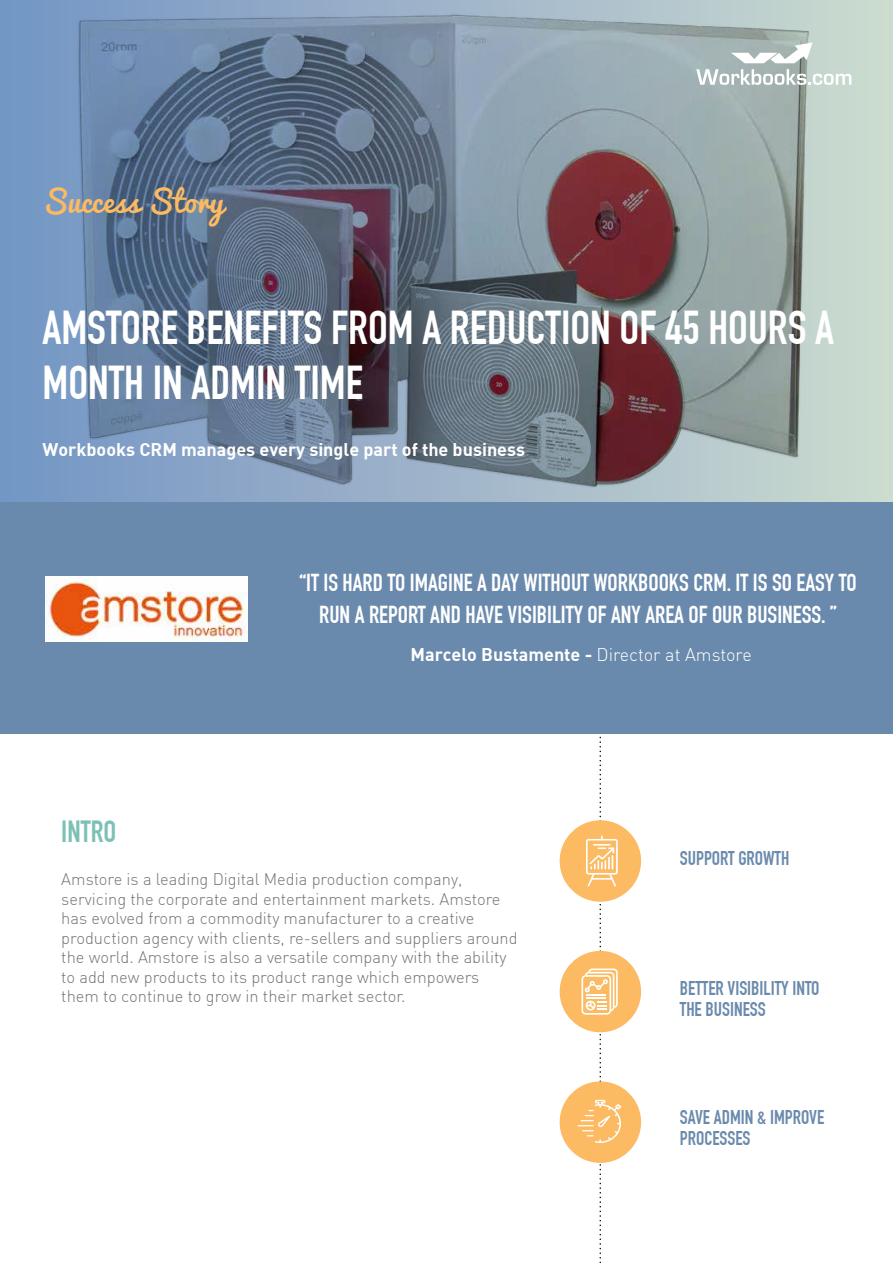
<style>
.page{position:relative;width:893px;height:1263px;background:#fff}
.page>*{position:absolute;margin:0;border:0;box-sizing:border-box;transform-origin:0 0}
.t1{font:700 46.5px/55.5px "DIN Condensed";color:#fff}
.t2{font:30px "Pacifico";color:#fcba63}
.t3{font:700 30px "DIN Condensed";color:#7dc0b6}
.t4{font:700 24px/31.5px "DIN Condensed";color:#fff;text-align:center}
.t5{font:700 19.5px/21px "DIN Condensed";color:#6a8aad}
.t6{font:18px "DIN Bold";color:#fff}
.t7{font:16.5px/19.5px "DIN Light Alternate";color:#767576}
.s1{font-family:"DIN Light Alternate"}
</style>
<div class="page">
<svg style="left:0;top:0;width:893px;height:502px;background:#7e8c9c"></svg>
<div style="left:560px;top:820px;width:81px;height:82px;background:#fcba63;border-radius:50%"></div>
<div style="left:560px;top:951px;width:81px;height:81px;background:#fcba63;border-radius:50%"></div>
<div style="left:560px;top:1081px;width:81px;height:82px;background:#fcba63;border-radius:50%"></div>
<div style="left:0;top:502px;width:893px;height:231px;background:#6a8aad"></div>
<svg style="left:696px;top:69px;width:155px;height:16px"></svg>
<svg style="left:731px;top:43px;width:82px;height:20px"></svg>
<img style="left:45px;top:576px;width:203px;height:66px">
<svg style="left:577px;top:733px;width:44px;height:530px"></svg>
<h2 class="t2" style="left:43px;top:186px;width:182px">Success Story</h2>
<h1 class="t1" style="left:43px;top:300px;width:793px">AMSTORE BENEFITS FROM A REDUCTION OF 45 HOURS A<br>MONTH IN ADMIN TIME</h1>
<p class="t6" style="left:43px;top:438px;width:484px">Workbooks CRM manages every single part of the business</p>
<h3 class="t4" style="left:300px;top:567px;width:559px">“IT IS HARD TO IMAGINE A DAY WITHOUT WORKBOOKS CRM. IT IS SO EASY TO<br>RUN A REPORT AND HAVE VISIBILITY OF ANY AREA OF OUR BUSINESS. ”</h3>
<p class="t6" style="left:410px;top:643px;width:343px">Marcelo Bustamente - <span class="s1">Director at Amstore</span></p>
<h2 class="t3" style="left:61px;top:813px;width:56px">INTRO</h2>
<p class="t7" style="left:61px;top:869px;width:458px">Amstore is a leading Digital Media production company, servicing the corporate and entertainment markets. Amstore has evolved from a commodity manufacturer to a creative production agency with clients, re-sellers and suppliers around the world. Amstore is also a versatile company with the ability to add new products to its product range which empowers them to continue to grow in their market sector.</p>
<p class="t5" style="left:680px;top:847px;width:111px">SUPPORT GROWTH</p>
<p class="t5" style="left:680px;top:977px;width:141px">BETTER VISIBILITY INTO<br>THE BUSINESS</p>
<p class="t5" style="left:680px;top:1106px;width:146px">SAVE ADMIN &amp; IMPROVE<br>PROCESSES</p>
</div>
